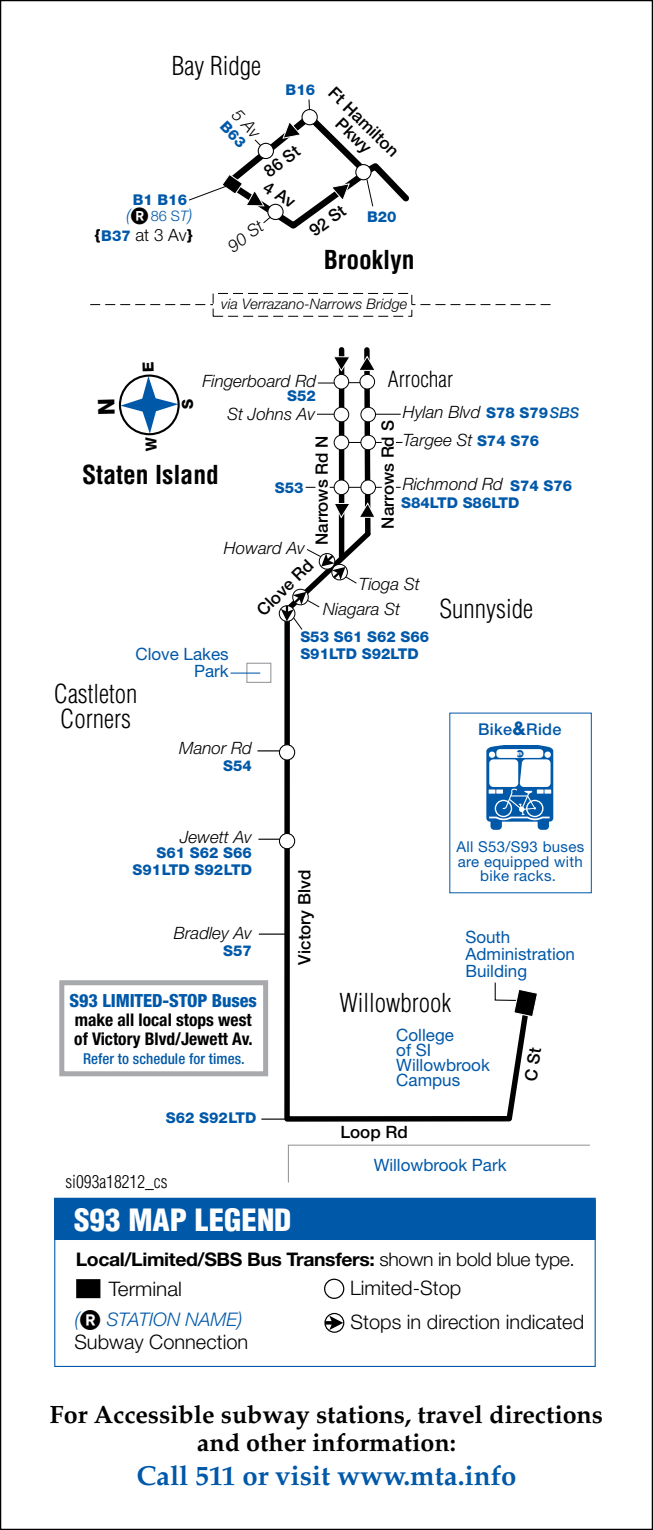
<style>
.page{position:relative;width:653px;height:1530px;background:#fff}
.page>*{position:absolute;margin:0;border:0;box-sizing:border-box;transform-origin:0 0}
.t1{font:900 condensed 30px "Helvetica";color:#fff}
.t2{font:700 27.5px "Palatino";color:#0058a9}
.t3{font:300 condensed 25.5px/25.5px "Helvetica";color:#000}
.t4{font:700 condensed 25.5px "Helvetica";color:#000}
.t5{font:700 25px/27.5px "Palatino";color:#000;text-align:center}
.t6{font:300 condensed 21.75px "Helvetica";color:#000}
.t7{font:300 20px "Helvetica Neue";color:#000}
.t8{font:italic 300 20px "Helvetica Neue";color:#0058a9}
.t9{font:700 18.75px "Helvetica Neue";letter-spacing:-.02em;color:#000}
.t10{font:italic 300 18.75px "Helvetica Neue";color:#0058a9}
.t11{font:800 condensed 18px "Helvetica Neue";letter-spacing:-.005em;color:#0058a9}
.t12{font:700 condensed 17.5px/18.8px "Helvetica Neue";color:#000}
.t13{font:300 condensed 17.5px "Helvetica";color:#000}
.t14{font:italic 300 17px/32.8px "Helvetica Neue";color:#000}
.t15{font:17px/17px "Helvetica Neue";color:#0058a9}
.t16{font:500 17px/17px "Helvetica Neue";color:#000;text-align:center}
.t17{font:300 17px "Helvetica Neue";color:#000}
.t18{font:500 16.25px "Helvetica Neue";letter-spacing:.02em;color:#0058a9}
.t19{font:15px/14.2px "Helvetica Neue";letter-spacing:.02em;color:#0058a9;text-align:center}
.t20{font:500 condensed 15px "Helvetica Neue";letter-spacing:.005em;color:#0058a9}
.t21{font:800 14.75px/17px "Helvetica Neue";color:#0058a9}
.t22{font:italic 300 14.5px "Helvetica Neue";color:#000}
.t23{font:300 14.5px "Helvetica Neue";color:#0058a9}
.s1{font-style:italic;font-size:17px}
.s2{font-style:italic}
.s3{font-weight:800;font-size:14.75px}
.s4{font-weight:800;font-size:14.75px;color:#0058a9}
.s5{font-weight:500;font-style:italic}
.s6{font-weight:800;font-size:18.75px}
.s7{font-weight:300}
.s8{font-size:20px}
</style>
<div class="page">
<div style="left:246px;top:663px;width:25px;height:20px;border:1px solid #939598"></div>
<svg style="left:287px;top:1144px;width:303px;height:39px"></svg>
<svg style="left:281px;top:539px;width:251px;height:583px"></svg>
<svg style="left:257px;top:750px;width:22px;height:1px"></svg>
<svg style="left:258px;top:839px;width:21px;height:1px"></svg>
<svg style="left:259px;top:934px;width:29px;height:1px"></svg>
<hr style="left:230px;top:673px;width:30px;height:1px;background:#0058a9">
<div style="left:279px;top:745px;width:15px;height:15px;background:#fff;border-radius:50%"></div>
<div style="left:279px;top:744px;width:16px;height:17px;border:1px solid #000;border-radius:50%"></div>
<div style="left:279px;top:834px;width:15px;height:15px;background:#fff;border-radius:50%"></div>
<div style="left:279px;top:833px;width:16px;height:16px;border:1px solid #000;border-radius:50%"></div>
<svg style="left:494px;top:982px;width:44px;height:36px"></svg>
<div style="left:339px;top:350px;width:5px;height:207px;background:#000"></div>
<hr style="left:329px;top:487px;width:71px;height:1px;background:#000">
<hr style="left:369px;top:414px;width:31px;height:1px;background:#000">
<hr style="left:341px;top:442px;width:61px;height:1px;background:#000">
<div style="left:382px;top:417px;width:14px;height:84px;background:#fff"></div>
<svg style="left:305px;top:347px;width:71px;height:192px"></svg>
<svg style="left:90px;top:304px;width:461px;height:1px"></svg>
<div style="left:213px;top:293px;width:198px;height:23px;background:#fff"></div>
<div style="left:213px;top:293px;width:199px;height:24px;border:1px dashed #000"></div>
<div style="left:334px;top:374px;width:14px;height:15px;background:#fff;border-radius:50%"></div>
<div style="left:333px;top:374px;width:16px;height:15px;border:1px solid #000;border-radius:50%"></div>
<div style="left:361px;top:435px;width:14px;height:15px;background:#fff;border-radius:50%"></div>
<div style="left:360px;top:435px;width:16px;height:15px;border:1px solid #000;border-radius:50%"></div>
<div style="left:278px;top:605px;width:17px;height:17px;border:1px solid #000;border-radius:50%"></div>
<div style="left:55px;top:1198px;width:540px;height:41px;background:#0058a9"></div>
<div style="left:54px;top:1198px;width:541px;height:42px;border:1px solid #0058a9"></div>
<div style="left:77px;top:1280px;width:23px;height:17px;background:#000"></div>
<div style="left:76px;top:1279px;width:24px;height:19px;border:1px solid #000"></div>
<div style="left:324px;top:1279px;width:20px;height:20px;border:1px solid #000;border-radius:50%"></div>
<div style="left:324px;top:1313px;width:20px;height:20px;border:1px solid #000;border-radius:50%"></div>
<svg style="left:325px;top:1316px;width:18px;height:14px"></svg>
<hr style="left:261px;top:1119px;width:30px;height:1px;background:#000">
<div style="left:59px;top:980px;width:209px;height:96px;border:5px solid #a7a9ac"></div>
<svg style="left:281px;top:548px;width:76px;height:83px"></svg>
<svg style="left:486px;top:745px;width:67px;height:85px"></svg>
<svg style="left:524px;top:1048px;width:8px;height:34px"></svg>
<svg style="left:118px;top:374px;width:62px;height:62px"></svg>
<svg style="left:189px;top:100px;width:220px;height:129px"></svg>
<h3 class="t3" style="left:172px;top:53px;width:91px">Bay Ridge</h3>
<p class="t21" style="left:285px;top:81px;width:31px">B16</p>
<p class="t16" style="left:260px;top:166px;width:42px;rotate:-37deg">86 St</p>
<p class="t16" style="left:337px;top:84px;width:92px;rotate:44deg">Ft Hamilton<br>Pkwy</p>
<p class="t21" style="left:133px;top:191px;width:56px">B1 B16</p>
<p class="t23" style="left:126px;top:207px;width:68px"><span class="s1">(</span> 86 S<span class="s2">T</span><span class="s1">)</span></p>
<p class="t17" style="left:95px;top:224px;width:99px"><span class="s3">{</span><span class="s4">B37</span> at 3 Av<span class="s3">}</span></p>
<p class="t14" style="left:220px;top:234px;width:41px;rotate:-36deg">90 St</p>
<p class="t16" style="left:306px;top:225px;width:42px;rotate:-36deg">92 St</p>
<p class="t21" style="left:367px;top:208px;width:31px">B20</p>
<h3 class="t4" style="left:323px;top:244px;width:92px">Brooklyn</h3>
<p class="t22" style="left:221px;top:295px;width:188px">via Verrazano-Narrows Bridge</p>
<p class="t14" style="left:202px;top:364px;width:115px;text-align:right">Fingerboard Rd<br>St Johns Av</p>
<p class="t21" style="left:287px;top:388px;width:30px">S52</p>
<h3 class="t4" style="left:82px;top:459px;width:138px">Staten Island</h3>
<p class="t21" style="left:275px;top:479px;width:30px">S53</p>
<p class="t14" style="left:224px;top:531px;width:82px">Howard Av</p>
<p class="t16" style="left:313px;top:545px;width:111px;rotate:-90deg">Narrows Rd N</p>
<h3 class="t6" style="left:388px;top:366px;width:67px">Arrochar</h3>
<p class="t14" style="left:402px;top:398px;width:79px;line-height:28px">Hylan Blvd<br>Targee St</p>
<p class="t14" style="left:402px;top:467px;width:102px">Richmond Rd</p>
<p class="t21" style="left:486px;top:404px;width:95px">S78 S79<span class="s5">SBS</span></p>
<p class="t16" style="left:379px;top:529px;width:110px;rotate:-90deg">Narrows Rd S</p>
<p class="t21" style="left:477px;top:432px;width:64px">S74 S76</p>
<p class="t21" style="left:401px;top:477px;width:172px;text-indent:109px">S74 S76<br>S84LTD S86LTD</p>
<p class="t15" style="left:135px;top:645px;width:95px;text-align:right">Clove Lakes<br>Park</p>
<h3 class="t3" style="left:54px;top:680px;width:85px">Castleton<br>Corners</h3>
<p class="t16" style="left:253px;top:607px;width:73px;rotate:-45deg">Clove Rd</p>
<p class="t14" style="left:323px;top:572px;width:98px;line-height:25px;text-indent:36px">Tioga St<br>Niagara St</p>
<p class="t21" style="left:300px;top:629px;width:130px">S53 S61 S62 S66<br>S91LTD S92LTD</p>
<p class="t14" style="left:179px;top:732px;width:74px">Manor Rd</p>
<p class="t21" style="left:223px;top:758px;width:30px">S54</p>
<h3 class="t3" style="left:439px;top:596px;width:95px">Sunnyside</h3>
<p class="t18" style="left:478px;top:719px;width:85px">Bike<span class="s6">&amp;</span>Ride</p>
<p class="t14" style="left:180px;top:821px;width:73px">Jewett Av</p>
<p class="t21" style="left:132px;top:844px;width:121px;text-align:right">S61 S62 S66<br>S91LTD S92LTD</p>
<p class="t14" style="left:174px;top:916px;width:80px">Bradley Av</p>
<p class="t21" style="left:223px;top:942px;width:30px">S57</p>
<p class="t16" style="left:296px;top:965px;width:96px;rotate:-90deg">Victory Blvd</p>
<p class="t19" style="left:456px;top:840px;width:129px">All S53/S93 buses are equipped with bike racks.</p>
<p class="t15" style="left:465px;top:928px;width:111px">South<br>Administration<br>Building</p>
<p class="t11" style="left:70px;top:990px;width:189px">S93 LIMITED-STOP Buses</p>
<p class="t12" style="left:74px;top:1010px;width:180px">make all local stops west of Victory Blvd/Jewett Av.</p>
<p class="t20" style="left:83px;top:1049px;width:163px">Refer to schedule for times.</p>
<p class="t21" style="left:166px;top:1110px;width:92px">S62 S92LTD</p>
<p class="t13" style="left:65px;top:1171px;width:104px">si093a18212_cs</p>
<h3 class="t3" style="left:339px;top:990px;width:113px">Willowbrook</h3>
<p class="t15" style="left:396px;top:1027px;width:95px;line-height:15px">College<br>of SI<br>Willowbrook<br>Campus</p>
<p class="t16" style="left:340px;top:1123px;width:69px">Loop Rd</p>
<p class="t15" style="left:373px;top:1156px;width:134px">Willowbrook Park</p>
<h1 class="t1" style="left:74px;top:1201px;width:219px">S93 MAP LEGEND</h1>
<p class="t9" style="left:76px;top:1248px;width:500px">Local/Limited/SBS Bus Transfers: <span class="s7">shown in bold blue type.</span></p>
<h3 class="t7" style="left:350px;top:1276px;width:113px">Limited-Stop</h3>
<h3 class="t8" style="left:74px;top:1307px;width:7px">(</h3>
<p class="t10" style="left:107px;top:1308px;width:137px">STATION NAME<span class="s8">)</span></p>
<h3 class="t7" style="left:350px;top:1309px;width:235px">Stops in direction indicated</h3>
<h3 class="t7" style="left:74px;top:1329px;width:175px">Subway Connection</h3>
<h3 class="t7" style="left:109px;top:1276px;width:75px">Terminal</h3>
<h3 class="t5" style="left:50px;top:1401px;width:554px">For Accessible subway stations, travel directions and other information:</h3>
<h2 class="t2" style="left:136px;top:1458px;width:381px">Call 511 or visit www.mta.info</h2>
</div>
